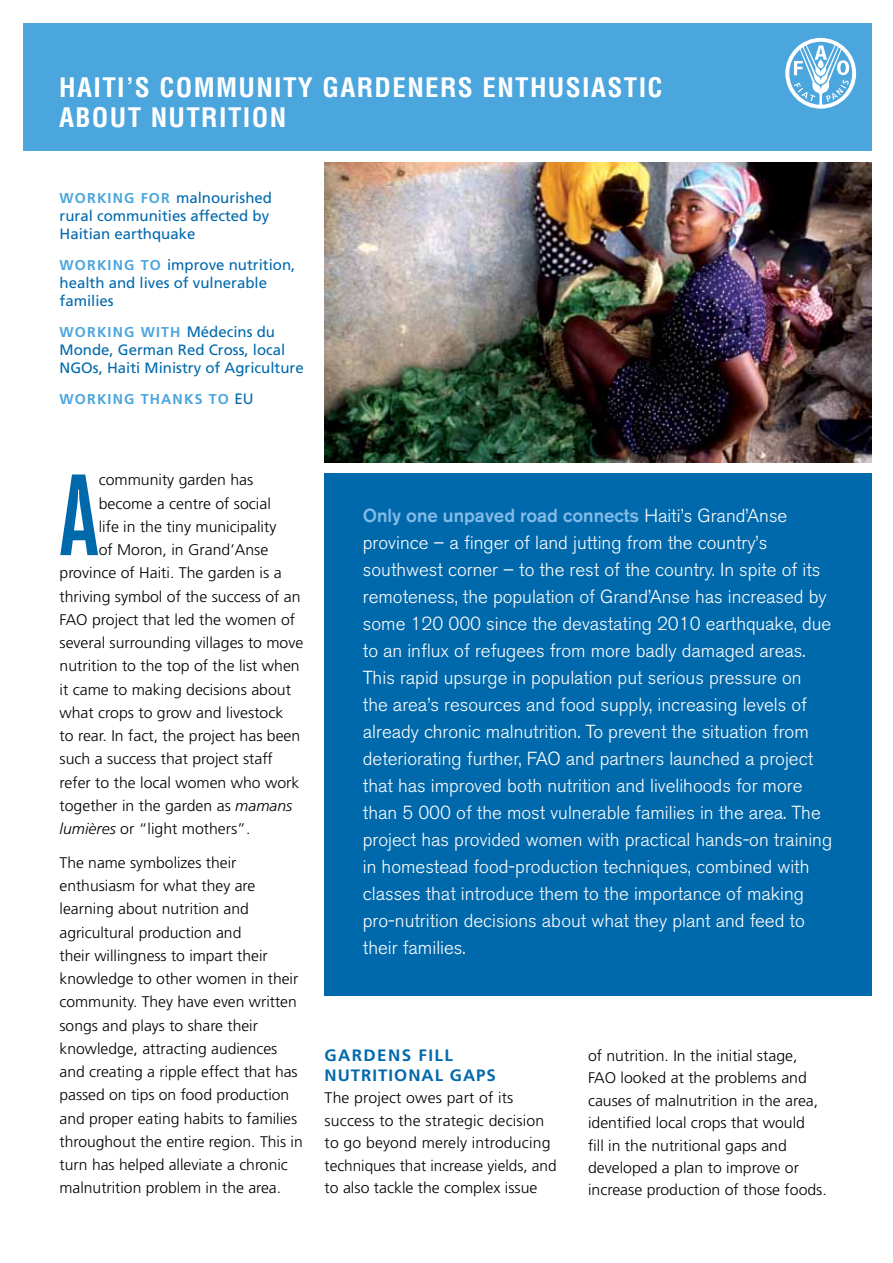
<style>
.page{position:relative;width:893px;height:1263px;background:#fff}
.page>*{position:absolute;margin:0;border:0;box-sizing:border-box;transform-origin:0 0}
.t1{font:500 114.15px "Akzidenz Grot Con BQ";color:#0069ac}
.t2{font:700 condensed 26.25px/30px "Helvetica";letter-spacing:.05em;color:#fff}
.t3{font:300 18.75px/27px "Akzidenz Grotesk BE";color:#fff}
.t4{font:700 16.5px/19.5px "Frutiger";letter-spacing:.06em;color:#0069ac}
.t5{font:300 15.3px/23.2px "Frutiger";color:#000}
.t6{font:15px/18px "Frutiger";color:#0069ac}
.t7{font:700 14.25px "Frutiger";letter-spacing:.08em;color:#4ba6dd}
.s1{font-weight:700;font-size:14.25px;color:#4ba6dd}
.s2{font-weight:400;font-size:15px;color:#0069ac}
.s3{font-style:italic}
.s4{font-weight:500;color:#84bbe6}
</style>
<div class="page">
<div style="left:23px;top:23px;width:849px;height:128px;background:#4ba6dd"></div>
<div style="left:325px;top:473px;width:547px;height:523px;background:#0069ac"></div>
<img style="left:325px;top:162px;width:547px;height:301px">
<svg style="left:785px;top:38px;width:71px;height:71px"></svg>
<h2 class="t2" style="left:59px;top:72px;width:605px">HAITI’S COMMUNITY GARDENERS ENTHUSIASTIC<br>ABOUT NUTRITION</h2>
<p class="t6" style="left:60px;top:189px;width:214px"><span class="s1">WORKING FOR</span> malnourished rural communities affected by<br>Haitian earthquake</p>
<p class="t6" style="left:60px;top:256px;width:237px"><span class="s1">WORKING TO</span> improve nutrition, health and lives of vulnerable families</p>
<p class="t7" style="left:60px;top:324px;width:217px">WORKING WITH <span class="s2">Médecins du</span></p>
<p class="t6" style="left:60px;top:341px;width:246px">Monde, German Red Cross, local<br>NGOs, Haiti Ministry of Agriculture</p>
<p class="t7" style="left:60px;top:391px;width:195px">WORKING THANKS TO <span class="s2">EU</span></p>
<h1 class="t1" style="left:60px;top:451px;width:41px">A</h1>
<p class="t5" style="left:99px;top:468px;width:156px">community garden has</p>
<p class="t5" style="left:99px;top:492px;width:174px">become a centre of social</p>
<p class="t5" style="left:99px;top:515px;width:179px">life in the tiny municipality</p>
<p class="t5" style="left:99px;top:538px;width:171px">of Moron, in Grand’Anse</p>
<p class="t5" style="left:60px;top:561px;width:224px">province of Haiti. The garden is a</p>
<p class="t5" style="left:60px;top:585px;width:243px">thriving symbol of the success of an</p>
<p class="t5" style="left:60px;top:608px;width:237px">FAO project that led the women of</p>
<p class="t5" style="left:60px;top:631px;width:245px">several surrounding villages to move</p>
<p class="t5" style="left:60px;top:654px;width:242px">nutrition to the top of the list when</p>
<p class="t5" style="left:60px;top:678px;width:233px">it came to making decisions about</p>
<p class="t5" style="left:60px;top:701px;width:225px">what crops to grow and livestock</p>
<p class="t5" style="left:60px;top:724px;width:242px">to rear. In fact, the project has been</p>
<p class="t5" style="left:60px;top:747px;width:215px">such a success that project staff</p>
<p class="t5" style="left:60px;top:771px;width:241px">refer to the local women who work</p>
<p class="t5" style="left:60px;top:794px;width:234px">together in the garden as <span class="s3">mamans</span></p>
<p class="t5" style="left:60px;top:817px;width:192px"><span class="s3">lumières</span> or “light mothers”.</p>
<p class="t5" style="left:60px;top:851px;width:245px">The name symbolizes their enthusiasm for what they are learning about nutrition and agricultural production and<br>their willingness to impart their knowledge to other women in their community. They have even written songs and plays to share their knowledge, attracting audiences and creating a ripple effect that has passed on tips on food production and proper eating habits to families throughout the entire region. This in turn has helped alleviate a chronic malnutrition problem in the area.</p>
<p class="t3" style="left:363px;top:503px;width:471px"><span class="s4">Only one unpaved road connects</span> Haiti’s Grand’Anse province – a finger of land jutting from the country’s southwest corner – to the rest of the country. In spite of its remoteness, the population of Grand’Anse has increased by some 120 000 since the devastating 2010 earthquake, due to an influx of refugees from more badly damaged areas.<br>This rapid upsurge in population put serious pressure on<br>the area’s resources and food supply, increasing levels of already chronic malnutrition. To prevent the situation from deteriorating further, FAO and partners launched a project that has improved both nutrition and livelihoods for more than 5 000 of the most vulnerable families in the area. The project has provided women with practical hands-on training in homestead food-production techniques, combined with classes that introduce them to the importance of making pro-nutrition decisions about what they plant and feed to their families.</p>
<p class="t4" style="left:325px;top:1046px;width:173px">GARDENS FILL<br>NUTRITIONAL GAPS</p>
<p class="t5" style="left:325px;top:1087px;width:234px;line-height:22.5px">The project owes part of its success to the strategic decision to go beyond merely introducing techniques that increase yields, and to also tackle the complex issue</p>
<p class="t5" style="left:588px;top:1044px;width:240px;line-height:22.5px">of nutrition. In the initial stage, FAO looked at the problems and causes of malnutrition in the area, identified local crops that would<br>fill in the nutritional gaps and developed a plan to improve or increase production of those foods.</p>
</div>
